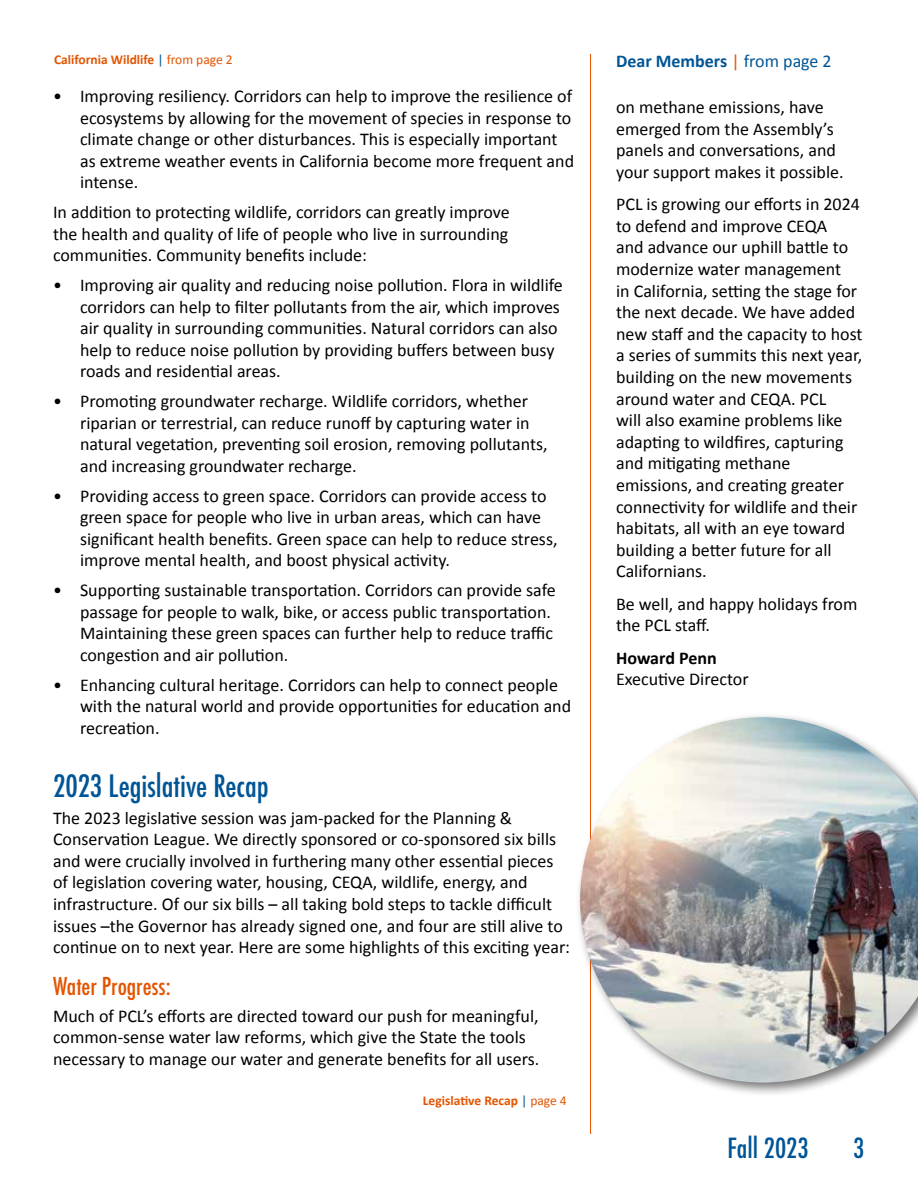
<style>
.page{position:relative;width:918px;height:1188px;background:#fff}
.page>*{position:absolute;margin:0;border:0;box-sizing:border-box;transform-origin:0 0}
.t1{font:500 condensed 30px "Futura";letter-spacing:-.005em;color:#005596}
.t2{font:500 condensed 27px "Futura";color:#005596}
.t3{font:500 condensed 24px "Futura";color:#e45400}
.t4{font:18px/21.6px "Calibri";color:#000}
.t5{font:700 18px "Calibri";color:#005596}
.t6{font:700 18px "Calibri";color:#000}
.t7{font:700 13.5px "Calibri";color:#e45400}
.s1{font-weight:400;color:#005596}
.s2{font-weight:400}
.s3{font-weight:400;color:#e45400}
</style>
<div class="page">
<hr style="left:590px;top:54px;width:1px;height:1080px;background:#e45400">
<div style="left:575px;top:712px;width:343px;height:385px;background:#000;opacity:.55"></div>
<img style="left:580px;top:717px;width:338px;height:366px">
<p class="t7" style="left:54px;top:51px;width:180px">California Wildlife <span class="s1">|</span> <span class="s2">from page 2</span></p>
<p class="t4" style="left:80px;top:85px;width:496px;text-indent:-27px">• Improving resiliency. Corridors can help to improve the resilience of ecosystems by allowing for the movement of species in response to climate change or other disturbances. This is especially important as extreme weather events in California become more frequent and intense.</p>
<p class="t4" style="left:53px;top:201px;width:458px;text-align:justify">In addition to protecting wildlife, corridors can greatly improve the health and quality of life of people who live in surrounding communities. Community benefits include:</p>
<p class="t4" style="left:80px;top:274px;width:484px;text-indent:-27px">• Improving air quality and reducing noise pollution. Flora in wildlife corridors can help to filter pollutants from the air, which improves air quality in surrounding communities. Natural corridors can also help to reduce noise pollution by providing buffers between busy roads and residential areas.</p>
<p class="t4" style="left:80px;top:390px;width:469px;text-indent:-27px">• Promoting groundwater recharge. Wildlife corridors, whether riparian or terrestrial, can reduce runoff by capturing water in natural vegetation, preventing soil erosion, removing pollutants, and increasing groundwater recharge.</p>
<p class="t4" style="left:80px;top:485px;width:479px;text-indent:-27px">• Providing access to green space. Corridors can provide access to green space for people who live in urban areas, which can have significant health benefits. Green space can help to reduce stress, improve mental health, and boost physical activity.</p>
<p class="t4" style="left:80px;top:579px;width:477px;text-indent:-27px">• Supporting sustainable transportation. Corridors can provide safe passage for people to walk, bike, or access public transportation.<br>Maintaining these green spaces can further help to reduce traffic congestion and air pollution.</p>
<p class="t4" style="left:80px;top:674px;width:493px;text-indent:-27px">• Enhancing cultural heritage. Corridors can help to connect people with the natural world and provide opportunities for education and recreation.</p>
<h1 class="t1" style="left:53px;top:766px;width:217px">2023 Legislative Recap</h1>
<p class="t4" style="left:53px;top:807px;width:519px">The 2023 legislative session was jam-packed for the Planning &amp; Conservation League. We directly sponsored or co-sponsored six bills and were crucially involved in furthering many other essential pieces of legislation covering water, housing, CEQA, wildlife, energy, and infrastructure. Of our six bills – all taking bold steps to tackle difficult issues –the Governor has already signed one, and four are still alive to continue on to next year. Here are some highlights of this exciting year:</p>
<h3 class="t3" style="left:53px;top:970px;width:119px">Water Progress:</h3>
<p class="t4" style="left:53px;top:1005px;width:488px">Much of PCL’s efforts are directed toward our push for meaningful, common-sense water law reforms, which give the State the tools necessary to manage our water and generate benefits for all users.</p>
<p class="t7" style="left:423px;top:1092px;width:145px">Legislative Recap <span class="s1">|</span> <span class="s2">page 4</span></p>
<p class="t5" style="left:616px;top:50px;width:217px">Dear Members <span class="s3">|</span> <span class="s2">from page 2</span></p>
<p class="t4" style="left:616px;top:96px;width:229px">on methane emissions, have emerged from the Assembly’s panels and conversations, and your support makes it possible.</p>
<p class="t4" style="left:616px;top:193px;width:248px">PCL is growing our efforts in 2024 to defend and improve CEQA<br>and advance our uphill battle to modernize water management<br>in California, setting the stage for the next decade. We have added new staff and the capacity to host a series of summits this next year, building on the new movements around water and CEQA. PCL<br>will also examine problems like adapting to wildfires, capturing and mitigating methane emissions, and creating greater connectivity for wildlife and their habitats, all with an eye toward building a better future for all<br>Californians.</p>
<p class="t4" style="left:616px;top:593px;width:243px">Be well, and happy holidays from the PCL staff.</p>
<p class="t6" style="left:616px;top:646px;width:102px">Howard Penn</p>
<p class="t4" style="left:616px;top:669px;width:134px">Executive Director</p>
<h2 class="t2" style="left:727px;top:1131px;width:83px">Fall 2023</h2>
<h2 class="t2" style="left:853px;top:1131px;width:13px">3</h2>
</div>
